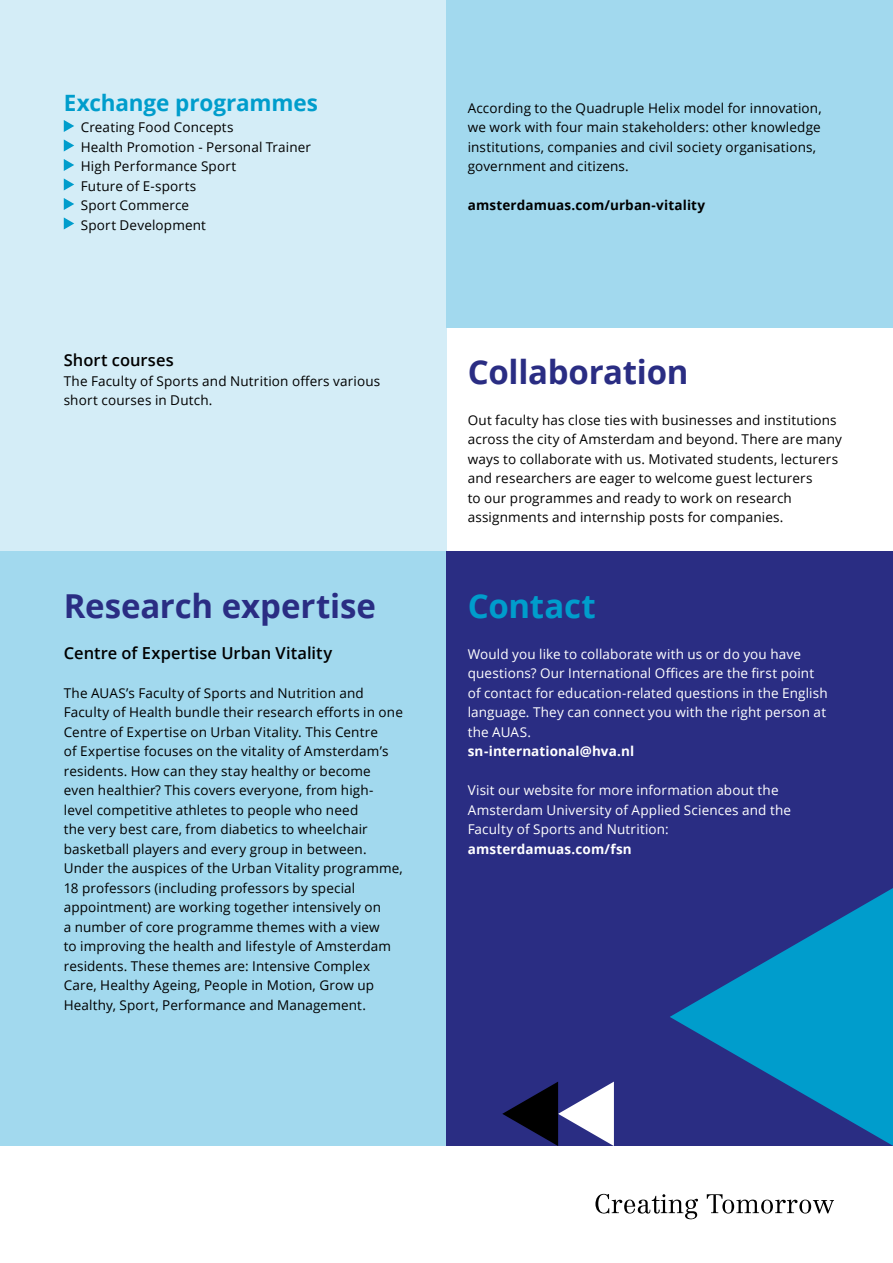
<style>
.page{position:relative;width:893px;height:1263px;background:#fff}
.page>*{position:absolute;margin:0;border:0;box-sizing:border-box;transform-origin:0 0}
.kop_22{font:700 33px "Open Sans";letter-spacing:-.005em;color:#2a2d83}
.kop_22-2{font:700 33px "Open Sans";letter-spacing:-.005em;color:#009dcc}
.kopje_15{font:700 22.5px "Open Sans";letter-spacing:-.005em;color:#009dcc}
.semi_plat_11{font:600 16.5px "Open Sans";letter-spacing:.005em;color:#000}
.plat_wit{font:13.5px/19.5px "Open Sans";letter-spacing:.01em;color:#000}
.plat{font:13.5px/19.5px "Open Sans";letter-spacing:.01em;color:#000}
.plat-2{font:13.5px/19.5px "Open Sans";letter-spacing:.01em;color:#fff}
.ins{font:13.5px "Open Sans";letter-spacing:.01em;color:#000}
.plat-3{font:700 13.5px "Open Sans";letter-spacing:.01em;color:#fff}
.plat_vet{font:700 13.5px "Open Sans";letter-spacing:.01em;color:#000}
</style>
<div class="page">
<div style="left:0;top:0;width:446px;height:552px;background:#d4edf7"></div>
<div style="left:0;top:552px;width:446px;height:594px;background:#a2d9ee"></div>
<div style="left:446px;top:552px;width:447px;height:594px;background:#2a2d83"></div>
<div style="left:446px;top:0;width:447px;height:327px;background:#a2d9ee"></div>
<svg style="left:64px;top:120px;width:10px;height:12px"></svg>
<svg style="left:64px;top:139px;width:10px;height:13px"></svg>
<svg style="left:64px;top:159px;width:10px;height:12px"></svg>
<svg style="left:64px;top:178px;width:10px;height:13px"></svg>
<svg style="left:64px;top:198px;width:10px;height:12px"></svg>
<svg style="left:64px;top:217px;width:10px;height:13px"></svg>
<svg style="left:595px;top:1194px;width:103px;height:25px"></svg>
<svg style="left:707px;top:1194px;width:127px;height:19px"></svg>
<svg style="left:670px;top:888px;width:223px;height:258px"></svg>
<svg style="left:502px;top:1081px;width:112px;height:65px"></svg>
<p class="kopje_15" style="left:64px;top:87px;width:256px">Exchange programmes</p>
<p class="ins" style="left:81px;top:118px;width:154px">Creating Food Concepts</p>
<p class="ins" style="left:81px;top:137px;width:232px">Health Promotion - Personal Trainer</p>
<p class="ins" style="left:81px;top:157px;width:157px">High Performance Sport</p>
<p class="ins" style="left:81px;top:176px;width:117px">Future of E-sports</p>
<p class="ins" style="left:81px;top:196px;width:110px">Sport Commerce</p>
<p class="ins" style="left:81px;top:215px;width:127px">Sport Development</p>
<p class="semi_plat_11" style="left:64px;top:349px;width:111px">Short courses</p>
<p class="plat" style="left:64px;top:371px;width:318px">The Faculty of Sports and Nutrition offers various</p>
<p class="plat" style="left:64px;top:390px;width:150px">short courses in Dutch.</p>
<p class="kop_22" style="left:64px;top:583px;width:314px">Research expertise</p>
<p class="semi_plat_11" style="left:64px;top:641px;width:270px">Centre of Expertise Urban Vitality</p>
<p class="plat_wit" style="left:64px;top:683px;width:341px">The AUAS’s Faculty of Sports and Nutrition and Faculty of Health bundle their research efforts in one Centre of Expertise on Urban Vitality. This Centre<br>of Expertise focuses on the vitality of Amsterdam’s residents. How can they stay healthy or become even healthier? This covers everyone, from high&shy;level competitive athletes to people who need<br>the very best care, from diabetics to wheelchair basketball players and every group in between.<br>Under the auspices of the Urban Vitality programme, 18 professors (including professors by special appointment) are working together intensively on<br>a number of core programme themes with a view<br>to improving the health and lifestyle of Amsterdam residents. These themes are: Intensive Complex Care, Healthy Ageing, People in Motion, Grow up Healthy, Sport, Performance and Management.</p>
<p class="plat_wit" style="left:468px;top:98px;width:355px">According to the Quadruple Helix model for innovation, we work with four main stakeholders: other knowledge institutions, companies and civil society organisations, government and citizens.</p>
<p class="plat_vet" style="left:468px;top:196px;width:239px">amsterdamuas.com/urban-vitality</p>
<p class="kop_22" style="left:468px;top:349px;width:222px">Collaboration</p>
<p class="plat" style="left:468px;top:410px;width:376px">Out faculty has close ties with businesses and institutions across the city of Amsterdam and beyond. There are many ways to collaborate with us. Motivated students, lecturers and researchers are eager to welcome guest lecturers<br>to our programmes and ready to work on research assignments and internship posts for companies.</p>
<p class="kop_22-2" style="left:468px;top:583px;width:130px">Contact</p>
<p class="plat-2" style="left:468px;top:644px;width:361px">Would you like to collaborate with us or do you have questions? Our International Offices are the first point of contact for education-related questions in the English language. They can connect you with the right person at the AUAS.</p>
<p class="plat-3" style="left:468px;top:742px;width:168px">sn-international@hva.nl</p>
<p class="plat-2" style="left:468px;top:780px;width:325px">Visit our website for more information about the<br>Amsterdam University of Applied Sciences and the<br>Faculty of Sports and Nutrition:</p>
<p class="plat-3" style="left:468px;top:839px;width:166px">amsterdamuas.com/fsn</p>
</div>
